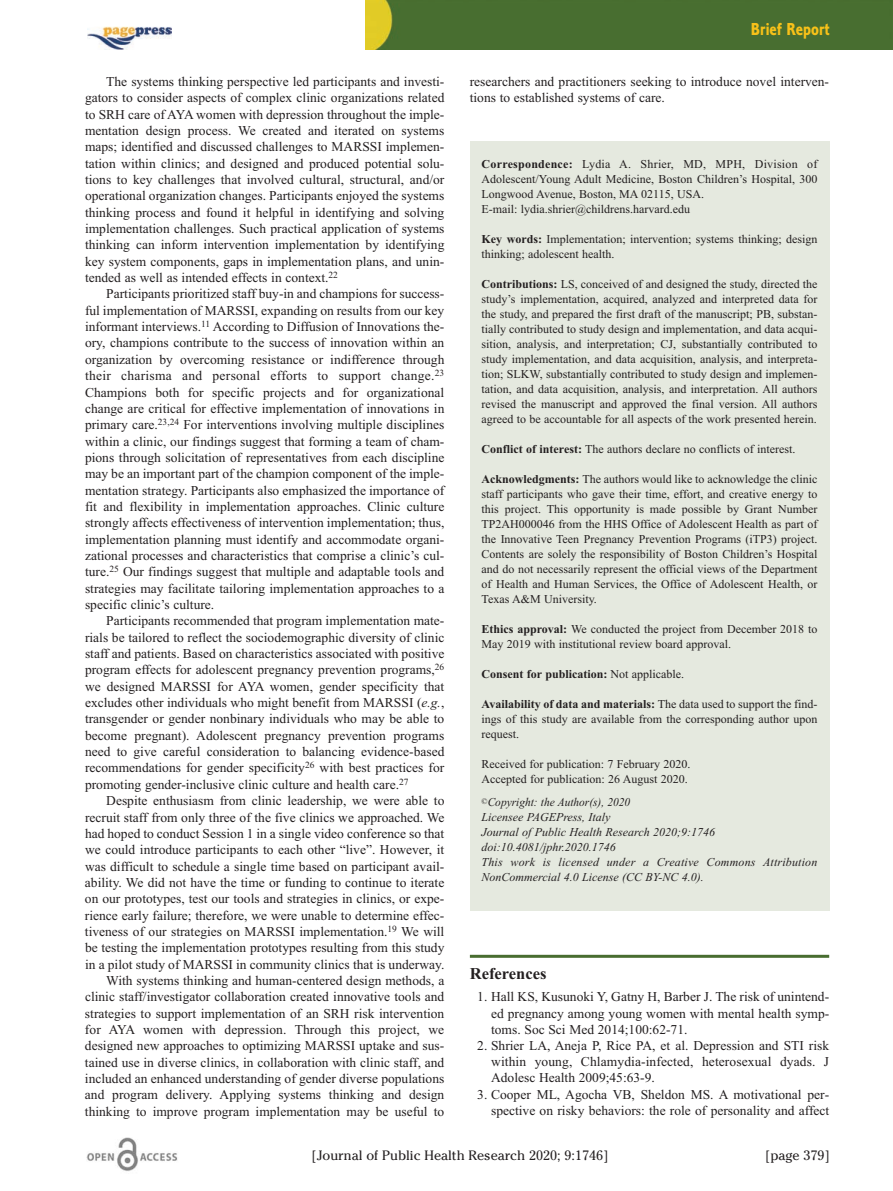
<style>
.page{position:relative;width:893px;height:1191px;background:#fff}
.page>*{position:absolute;margin:0;border:0;box-sizing:border-box;transform-origin:0 0}
.t1{font:18px "Corinthian Bold Condensed Plain";color:#f7c119}
.t2{font:700 16.5px "Times New Roman";color:#231f20}
.t3{font:13.5px/16.4px "Times New Roman";color:#231f20;text-align:justify}
.t4{font:13.5px "Cheltenham";color:#231f20}
.t5{font:12px/15px "Times New Roman";color:#231f20}
.t6{font:italic 12px/15px "Times New Roman";color:#231f20;scale:.95 1}
.t7{font:700 12px "Times New Roman";color:#231f20}
.s1{font-style:italic}
.s2{font-weight:700}
.s3{font-weight:400}
</style>
<div class="page">
<hr style="left:470px;top:954px;width:359px;height:3px;background:#486d30">
<img style="left:86px;top:1137px;width:92px;height:35px">
<div style="left:366px;top:0;width:527px;height:49px;background:#486e30"></div>
<img style="left:88px;top:26px;width:84px;height:24px">
<div style="left:470px;top:141px;width:359px;height:770px;background:#e5e9df"></div>
<h1 class="t1" style="left:751px;top:23px;width:80px">Brief Report</h1>
<p class="t3" style="left:470px;top:73px;width:361px">researchers and practitioners seeking to introduce novel interven&shy;tions to established systems of care.</p>
<p class="t3" style="left:85px;top:73px;width:361px;text-indent:21px">The systems thinking perspective led participants and investi&shy;gators to consider aspects of complex clinic organizations related to SRH care of AYA women with depression throughout the imple&shy;mentation design process. We created and iterated on systems maps; identified and discussed challenges to MARSSI implemen&shy;tation within clinics; and designed and produced potential solu&shy;tions to key challenges that involved cultural, structural, and/or operational organization changes. Participants enjoyed the systems thinking process and found it helpful in identifying and solving implementation challenges. Such practical application of systems thinking can inform intervention implementation by identifying key system components, gaps in implementation plans, and unin&shy;tended as well as intended effects in context.<sup>22</sup></p>
<p class="t3" style="left:85px;top:285px;width:361px;text-indent:21px">Participants prioritized staff buy-in and champions for success&shy;ful implementation of MARSSI, expanding on results from our key informant interviews.<sup>11</sup> According to Diffusion of Innovations the&shy;ory, champions contribute to the success of innovation within an organization by overcoming resistance or indifference through their charisma and personal efforts to support change.<sup>23<br></sup>Champions both for specific projects and for organizational change are critical for effective implementation of innovations in primary care.<sup>23,24</sup> For interventions involving multiple disciplines within a clinic, our findings suggest that forming a team of cham&shy;pions through solicitation of representatives from each discipline may be an important part of the champion component of the imple&shy;mentation strategy. Participants also emphasized the importance of fit and flexibility in implementation approaches. Clinic culture strongly affects effectiveness of intervention implementation; thus, implementation planning must identify and accommodate organi&shy;zational processes and characteristics that comprise a clinic’s cul&shy;ture.<sup>25</sup> Our findings suggest that multiple and adaptable tools and strategies may facilitate tailoring implementation approaches to a specific clinic’s culture.</p>
<p class="t3" style="left:85px;top:612px;width:361px;text-indent:21px">Participants recommended that program implementation mate&shy;rials be tailored to reflect the sociodemographic diversity of clinic staff and patients. Based on characteristics associated with positive program effects for adolescent pregnancy prevention programs,<sup>26 </sup>we designed MARSSI for AYA women, gender specificity that excludes other individuals who might benefit from MARSSI (<span class="s1">e.g.</span>, transgender or gender nonbinary individuals who may be able to become pregnant). Adolescent pregnancy prevention programs need to give careful consideration to balancing evidence-based recommendations for gender specificity<sup>26</sup> with best practices for promoting gender-inclusive clinic culture and health care.<sup>27</sup></p>
<p class="t3" style="left:85px;top:792px;width:361px;text-align:right">Despite enthusiasm from clinic leadership, we were able to recruit staff from only three of the five clinics we approached. We had hoped to conduct Session 1 in a single video conference so that we could introduce participants to each other “live”. However, it was difficult to schedule a single time based on participant avail&shy;ability. We did not have the time or funding to continue to iterate on our prototypes, test our tools and strategies in clinics, or expe&shy;rience early failure; therefore, we were unable to determine effec&shy;tiveness of our strategies on MARSSI implementation.<sup>19</sup> We will be testing the implementation prototypes resulting from this study in a pilot study of MARSSI in community clinics that is underway.<br>With systems thinking and human-centered design methods, a clinic staff/investigator collaboration created innovative tools and strategies to support implementation of an SRH risk intervention for AYA women with depression. Through this project, we designed new approaches to optimizing MARSSI uptake and sus&shy;tained use in diverse clinics, in collaboration with clinic staff, and included an enhanced understanding of gender diverse populations and program delivery. Applying systems thinking and design thinking to improve program implementation may be useful to</p>
<p class="t5" style="left:482px;top:156px;width:337px"><span class="s2">Correspondence:</span> Lydia A. Shrier, MD, MPH, Division of Adolescent/Young Adult Medicine, Boston Children’s Hospital, 300<br>Longwood Avenue, Boston, MA 02115, USA.<br>E-mail: lydia.shrier@childrens.harvard.edu</p>
<p class="t5" style="left:482px;top:231px;width:337px"><span class="s2">Key words:</span> Implementation; intervention; systems thinking; design thinking; adolescent health.</p>
<p class="t5" style="left:482px;top:276px;width:337px;text-align:justify"><span class="s2">Contributions:</span> LS, conceived of and designed the study, directed the study’s implementation, acquired, analyzed and interpreted data for the study, and prepared the first draft of the manuscript; PB, substan&shy;tially contributed to study design and implementation, and data acqui&shy;sition, analysis, and interpretation; CJ, substantially contributed to study implementation, and data acquisition, analysis, and interpreta&shy;tion; SLKW, substantially contributed to study design and implemen&shy;tation, and data acquisition, analysis, and interpretation. All authors revised the manuscript and approved the final version. All authors agreed to be accountable for all aspects of the work presented herein.</p>
<p class="t5" style="left:482px;top:441px;width:315px"><span class="s2">Conflict of interest:</span> The authors declare no conflicts of interest.</p>
<p class="t5" style="left:482px;top:471px;width:337px;text-align:justify"><span class="s2">Acknowledgments:</span> The authors would like to acknowledge the clinic staff participants who gave their time, effort, and creative energy to this project. This opportunity is made possible by Grant Number TP2AH000046 from the HHS Office of Adolescent Health as part of the Innovative Teen Pregnancy Prevention Programs (iTP3) project.<br>Contents are solely the responsibility of Boston Children’s Hospital and do not necessarily represent the official views of the Department of Health and Human Services, the Office of Adolescent Health, or Texas A&amp;M University.</p>
<p class="t5" style="left:482px;top:621px;width:337px"><span class="s2">Ethics approval:</span> We conducted the project from December 2018 to<br>May 2019 with institutional review board approval.</p>
<p class="t7" style="left:482px;top:667px;width:204px">Consent for publication: <span class="s3">Not applicable.</span></p>
<p class="t5" style="left:482px;top:696px;width:337px;text-align:justify"><span class="s2">Availability of data and materials:</span> The data used to support the find&shy;ings of this study are available from the corresponding author upon request.</p>
<p class="t5" style="left:482px;top:756px;width:210px">Received for publication: 7 February 2020.<br>Accepted for publication: 26 August 2020.</p>
<p class="t6" style="left:482px;top:794px;width:355px"><sup>©</sup>Copyright: the Author(s), 2020<br>Licensee PAGEPress, Italy<br>Journal of Public Health Research 2020;9:1746 doi:10.4081/jphr.2020.1746<br>This work is licensed under a Creative Commons Attribution NonCommercial 4.0 License (CC BY-NC 4.0).</p>
<p class="t2" style="left:470px;top:963px;width:78px">References</p>
<p class="t3" style="left:491px;top:988px;width:340px;text-indent:-14px">1. Hall KS, Kusunoki Y, Gatny H, Barber J. The risk of unintend&shy;ed pregnancy among young women with mental health symp&shy;toms. Soc Sci Med 2014;100:62-71.</p>
<p class="t3" style="left:491px;top:1037px;width:340px;text-indent:-14px">2. Shrier LA, Aneja P, Rice PA, et al. Depression and STI risk within young, Chlamydia-infected, heterosexual dyads. J Adolesc Health 2009;45:63-9.</p>
<p class="t3" style="left:477px;top:1085px;width:353px;text-align:right">3. Cooper ML, Agocha VB, Sheldon MS. A motivational per&shy;spective on risky behaviors: the role of personality and affect</p>
<p class="t4" style="left:311px;top:1147px;width:299px">[Journal of Public Health Research 2020; 9:1746]</p>
<p class="t4" style="left:765px;top:1147px;width:66px">[page 379]</p>
</div>
